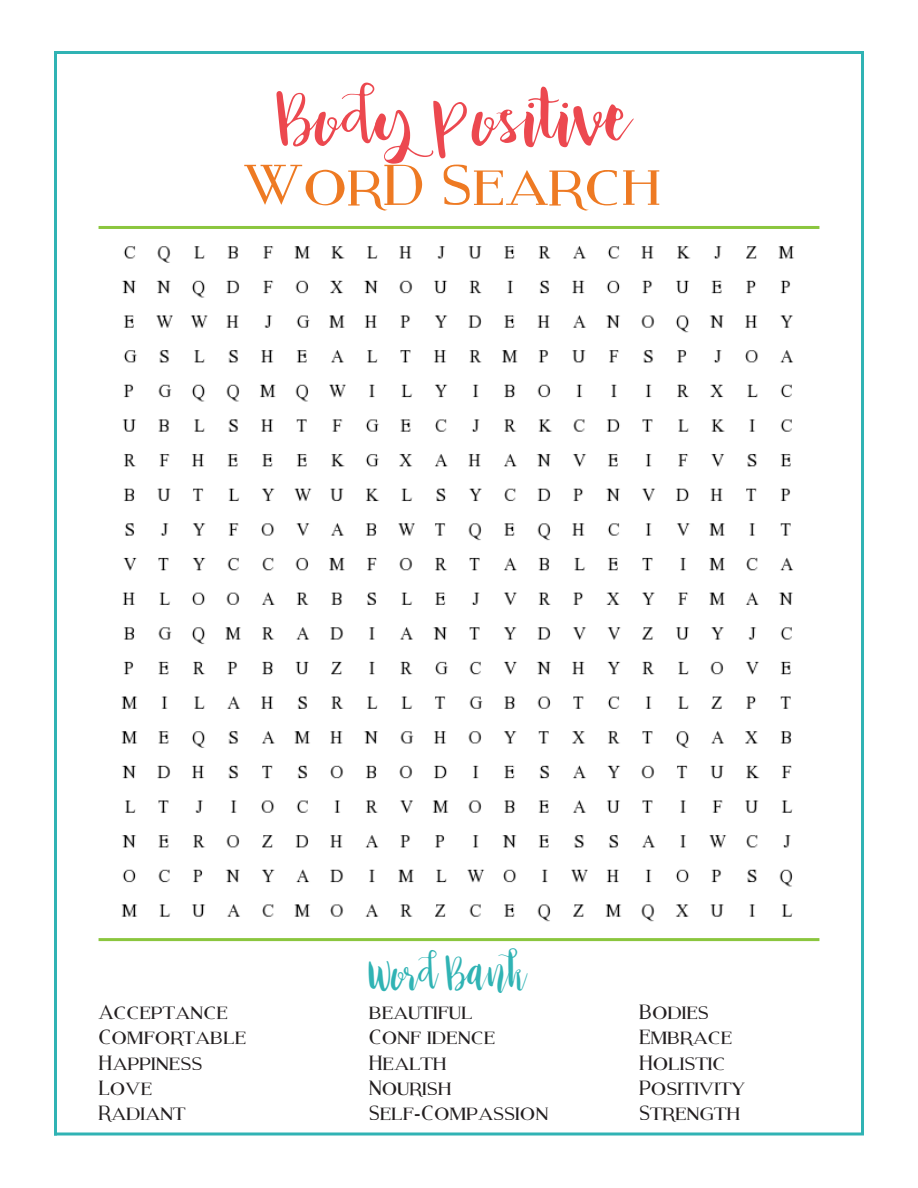
<style>
.page{position:relative;width:918px;height:1188px;background:#fff}
.page>*{position:absolute;margin:0;border:0;box-sizing:border-box;transform-origin:0 0}
.t1{font:61.95px "Princess Ivy";color:#ec484f;scale:1.04 1}
.t2{font:58.5px "Modern Serif";color:#ee7a23}
.t3{font:39.6px "Princess Ivy";color:#30b3b4;scale:.91 1}
.t4{font:21px "Modern Serif";color:#231f20}
</style>
<div class="page">
<img style="left:121px;top:246px;width:673px;height:676px">
<hr style="left:99px;top:938px;width:720px;height:3px;background:#8bc63e">
<hr style="left:99px;top:226px;width:720px;height:3px;background:#8bc63e">
<hr style="left:54px;top:51px;width:810px;height:3px;background:#30b3b4">
<svg style="left:57px;top:1132px;width:807px;height:4px;background:#63c5c6"></svg>
<hr style="left:54px;top:54px;width:3px;height:1082px;background:#30b3b4">
<hr style="left:861px;top:53px;width:3px;height:1082px;background:#30b3b4">
<p class="t1" style="left:279px;top:69px;width:342px">Body Positive</p>
<p class="t2" style="left:244px;top:156px;width:419px">WorD Search</p>
<p class="t4" style="left:99px;top:1002px;width:131px">Acceptance</p>
<p class="t4" style="left:99px;top:1027px;width:149px">Comfortable</p>
<p class="t4" style="left:99px;top:1052px;width:105px">Happiness</p>
<p class="t4" style="left:99px;top:1077px;width:55px">Love</p>
<p class="t4" style="left:99px;top:1102px;width:89px">Radiant</p>
<p class="t3" style="left:369px;top:942px;width:176px">Word Bank</p>
<p class="t4" style="left:369px;top:1002px;width:105px">beautiful</p>
<p class="t4" style="left:369px;top:1027px;width:128px">Conf idence</p>
<p class="t4" style="left:369px;top:1052px;width:79px">Health</p>
<p class="t4" style="left:369px;top:1077px;width:84px">Nourish</p>
<p class="t4" style="left:369px;top:1102px;width:181px">Self-Compassion</p>
<p class="t4" style="left:639px;top:1002px;width:71px">Bodies</p>
<p class="t4" style="left:639px;top:1027px;width:95px">Embrace</p>
<p class="t4" style="left:639px;top:1052px;width:88px">Holistic</p>
<p class="t4" style="left:639px;top:1077px;width:108px">Positivity</p>
<p class="t4" style="left:639px;top:1102px;width:103px">Strength</p>
</div>
